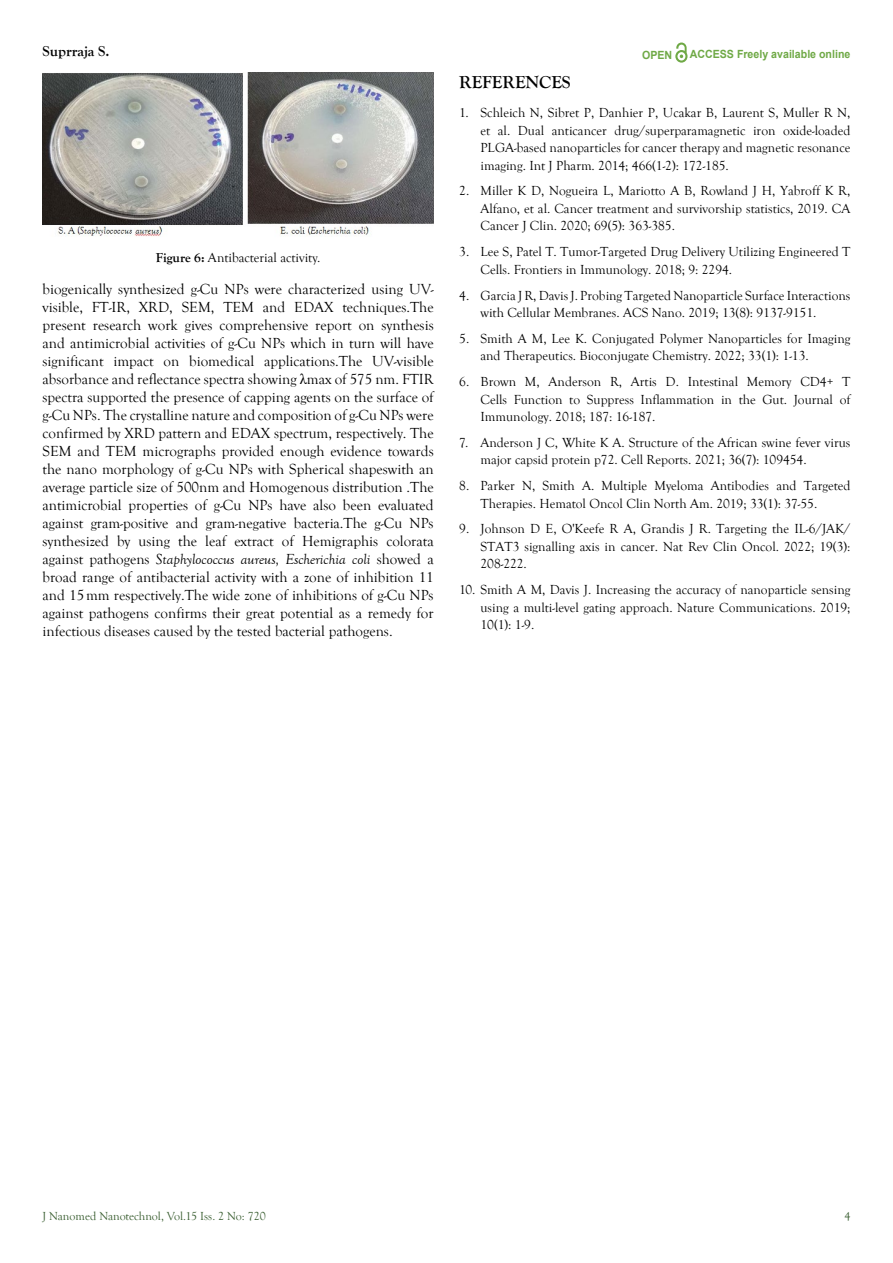
<style>
.page{position:relative;width:893px;height:1263px;background:#fff}
.page>*{position:absolute;margin:0;border:0;box-sizing:border-box;transform-origin:0 0}
.t1{font:700 18px "Goudy Old Style T";color:#000}
.t2{font:15px/18px "Goudy Old Style T";color:#000;text-align:justify}
.t3{font:700 15px "Goudy Old Style T";color:#000}
.t4{font:13.5px/17.4px "Goudy Old Style T";color:#000;text-align:justify}
.t5{font:12px "Goudy Old Style T";color:#385d2f}
.t6{font:700 11.25px "Arial";color:#6fa946;scale:.94 1}
.s1{font-weight:700}
.s2{font-family:"Times New Roman"}
.s3{font-style:italic}
</style>
<div class="page">
<svg style="left:675px;top:43px;width:12px;height:20px"></svg>
<img style="left:43px;top:72px;width:391px;height:165px">
<p class="t3" style="left:43px;top:43px;width:68px">Suprraja S.</p>
<p class="t6" style="left:642px;top:47px;width:34px">OPEN</p>
<p class="t6" style="left:690px;top:46px;width:172px">ACCESS Freely available online</p>
<p class="t4" style="left:156px;top:249px;width:166px"><span class="s1">Figure 6:</span> Antibacterial activity.</p>
<p class="t2" style="left:43px;top:280px;width:393px">biogenically synthesized g-Cu NPs were characterized using UV&shy;visible, FT-IR, XRD, SEM, TEM and EDAX techniques.The present research work gives comprehensive report on synthesis and antimicrobial activities of g-Cu NPs which in turn will have significant impact on biomedical applications.The UV-visible absorbance and reflectance spectra showing <span class="s2">λ</span>max of 575 nm. FTIR spectra supported the presence of capping agents on the surface of g-Cu NPs. The crystalline nature and composition of g-Cu NPs were confirmed by XRD pattern and EDAX spectrum, respectively. The SEM and TEM micrographs provided enough evidence towards the nano morphology of g-Cu NPs with Spherical shapeswith an average particle size of 500nm and Homogenous distribution .The antimicrobial properties of g-Cu NPs have also been evaluated against gram-positive and gram-negative bacteria.The g-Cu NPs synthesized by using the leaf extract of Hemigraphis colorata against pathogens <span class="s3">Staphylococcus aureus, Escherichia coli</span> showed a broad range of antibacterial activity with a zone of inhibition 11 and 15mm respectively.The wide zone of inhibitions of g-Cu NPs against pathogens confirms their great potential as a remedy for infectious diseases caused by the tested bacterial pathogens.</p>
<h1 class="t1" style="left:459px;top:72px;width:25px">References</h1>
<p class="t4" style="left:480px;top:105px;width:371px;text-indent:-21px">1. Schleich N, Sibret P, Danhier P, Ucakar B, Laurent S, Muller R N, et al. Dual anticancer drug/superparamagnetic iron oxide-loaded PLGA-based nanoparticles for cancer therapy and magnetic resonance imaging. Int J Pharm. 2014; 466(1-2): 172-185.</p>
<p class="t4" style="left:480px;top:183px;width:371px;text-indent:-21px">2. Miller K D, Nogueira L, Mariotto A B, Rowland J H, Yabroff K R, Alfano, et al. Cancer treatment and survivorship statistics, 2019. CA Cancer J Clin. 2020; 69(5): 363-385.</p>
<p class="t4" style="left:480px;top:243px;width:371px;text-indent:-21px">3. Lee S, Patel T. Tumor-Targeted Drug Delivery Utilizing Engineered T<br>Cells. Frontiers in Immunology. 2018; 9: 2294.</p>
<p class="t4" style="left:480px;top:287px;width:371px;text-indent:-21px">4. Garcia J R, Davis J. Probing Targeted Nanoparticle Surface Interactions with Cellular Membranes. ACS Nano. 2019; 13(8): 9137-9151.</p>
<p class="t4" style="left:480px;top:330px;width:371px;text-indent:-21px">5. Smith A M, Lee K. Conjugated Polymer Nanoparticles for Imaging and Therapeutics. Bioconjugate Chemistry. 2022; 33(1): 1-13.</p>
<p class="t4" style="left:480px;top:373px;width:371px;text-indent:-21px">6. Brown M, Anderson R, Artis D. Intestinal Memory CD4+ T Cells Function to Suppress Inflammation in the Gut. Journal of Immunology. 2018; 187: 16-187.</p>
<p class="t4" style="left:480px;top:434px;width:371px;text-indent:-21px">7. Anderson J C, White K A. Structure of the African swine fever virus major capsid protein p72. Cell Reports. 2021; 36(7): 109454.</p>
<p class="t4" style="left:480px;top:477px;width:371px;text-indent:-21px">8. Parker N, Smith A. Multiple Myeloma Antibodies and Targeted<br>Therapies. Hematol Oncol Clin North Am. 2019; 33(1): 37-55.</p>
<p class="t4" style="left:480px;top:521px;width:371px;text-indent:-21px">9. Johnson D E, O'Keefe R A, Grandis J R. Targeting the IL-6/JAK/ STAT3 signalling axis in cancer. Nat Rev Clin Oncol. 2022; 19(3):<br>208-222.</p>
<p class="t4" style="left:480px;top:581px;width:371px;text-indent:-21px">10. Smith A M, Davis J. Increasing the accuracy of nanoparticle sensing using a multi-level gating approach. Nature Communications. 2019; 10(1): 1-9.</p>
<p class="t5" style="left:43px;top:1210px;width:225px">J Nanomed Nanotechnol, Vol.15 Iss. 2 No: 720</p>
<p class="t5" style="left:844px;top:1210px;width:7px">4</p>
</div>
